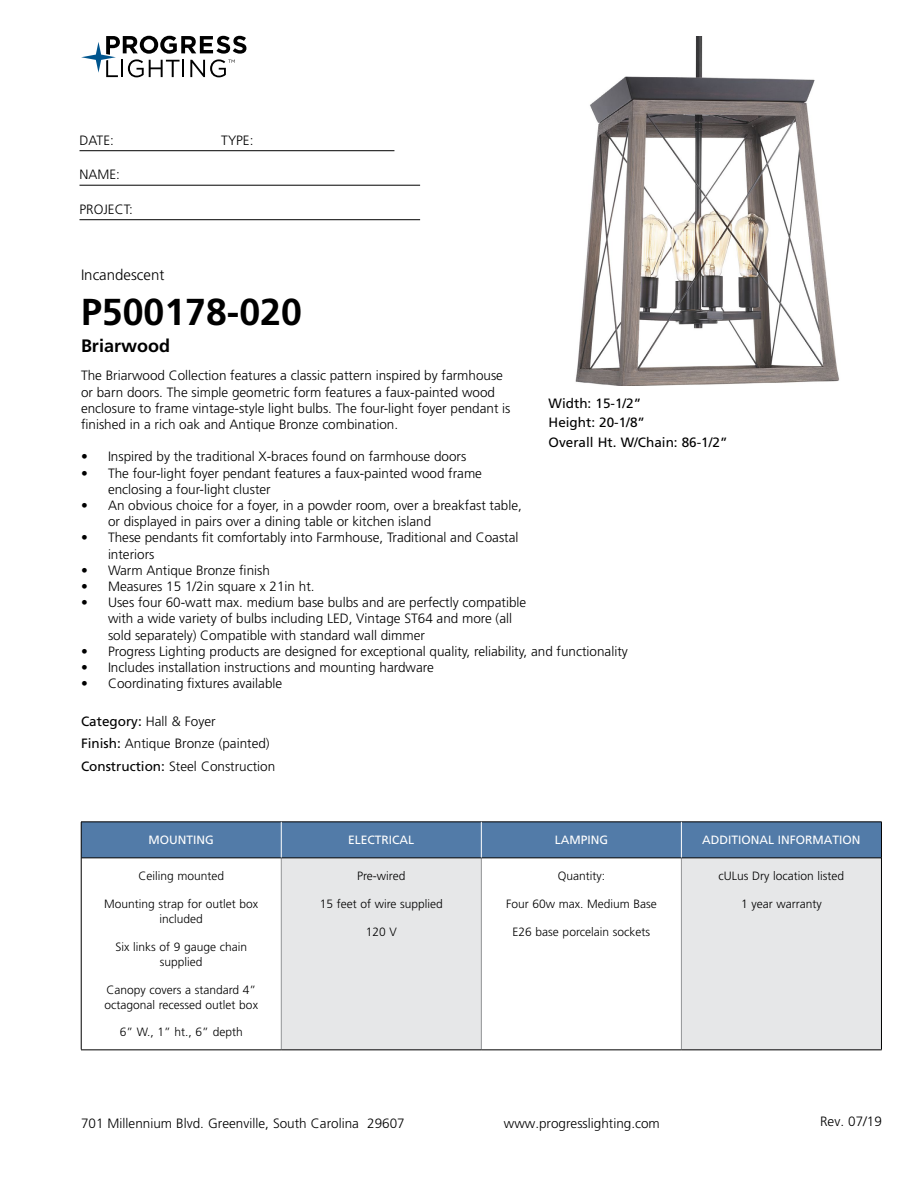
<style>
.page{position:relative;width:918px;height:1188px;background:#fff}
.page>*{position:absolute;margin:0;border:0;box-sizing:border-box;transform-origin:0 0}
.t1{font:700 37.5px "Frutiger LT Std";color:#000}
.t2{font:700 18px "Frutiger LT Std";color:#000}
.t3{font:300 15px "Frutiger LT Std";color:#000}
.t4{font:300 13.5px/16.2px "Frutiger LT Std";color:#000}
.t5{font:13.5px/19.5px "Frutiger LT Std";color:#000}
.t6{font:300 12px/15px "Frutiger LT Std";color:#000;text-align:center}
.t7{font:12px "Frutiger LT Std";color:#fff}
.s1{font-weight:400}
</style>
<div class="page">
<svg style="left:81px;top:36px;width:165px;height:41px"></svg>
<hr style="left:80px;top:150px;width:314px;height:1px;background:#000">
<hr style="left:80px;top:185px;width:340px;height:1px;background:#000">
<hr style="left:80px;top:219px;width:340px;height:1px;background:#000">
<div style="left:82px;top:823px;width:799px;height:34px;background:#527ba8"></div>
<div style="left:281px;top:858px;width:200px;height:192px;background:#e6e7e8"></div>
<div style="left:681px;top:858px;width:200px;height:192px;background:#e6e7e8"></div>
<hr style="left:281px;top:858px;width:1px;height:191px;background:#939598">
<hr style="left:481px;top:858px;width:1px;height:191px;background:#939598">
<hr style="left:681px;top:858px;width:1px;height:191px;background:#939598">
<hr style="left:81px;top:857px;width:200px;height:1px;background:#000">
<hr style="left:281px;top:857px;width:200px;height:1px;background:#000">
<hr style="left:481px;top:857px;width:200px;height:1px;background:#000">
<hr style="left:681px;top:857px;width:200px;height:1px;background:#000">
<hr style="left:81px;top:1049px;width:200px;height:1px;background:#000">
<hr style="left:281px;top:1049px;width:200px;height:1px;background:#000">
<hr style="left:481px;top:1049px;width:200px;height:1px;background:#000">
<hr style="left:681px;top:1049px;width:201px;height:1px;background:#000">
<hr style="left:81px;top:822px;width:200px;height:1px;background:#000">
<hr style="left:81px;top:822px;width:1px;height:36px;background:#000">
<hr style="left:281px;top:822px;width:200px;height:1px;background:#000">
<hr style="left:481px;top:822px;width:200px;height:1px;background:#000">
<hr style="left:681px;top:822px;width:201px;height:1px;background:#000">
<hr style="left:881px;top:822px;width:1px;height:36px;background:#000">
<hr style="left:81px;top:858px;width:1px;height:191px;background:#000">
<hr style="left:881px;top:858px;width:1px;height:191px;background:#000">
<hr style="left:281px;top:822px;width:1px;height:35px;background:#fff">
<hr style="left:681px;top:822px;width:1px;height:35px;background:#fff">
<hr style="left:481px;top:822px;width:1px;height:35px;background:#fff">
<img style="left:575px;top:36px;width:265px;height:349px">
<p class="t4" style="left:80px;top:132px;width:36px">DATE:</p>
<p class="t4" style="left:221px;top:132px;width:34px">TYPE:</p>
<p class="t4" style="left:80px;top:167px;width:42px">NAME:</p>
<p class="t4" style="left:80px;top:201px;width:55px">PROJECT:</p>
<p class="t3" style="left:81px;top:266px;width:85px">Incandescent</p>
<h1 class="t1" style="left:81px;top:290px;width:222px">P500178-020</h1>
<h2 class="t2" style="left:81px;top:335px;width:91px">Briarwood</h2>
<p class="t4" style="left:81px;top:368px;width:431px">The Briarwood Collection features a classic pattern inspired by farmhouse or barn doors. The simple geometric form features a faux-painted wood enclosure to frame vintage-style light bulbs. The four-light foyer pendant is finished in a rich oak and Antique Bronze combination.</p>
<p class="t4" style="left:81px;top:449px;width:387px">• Inspired by the traditional X-braces found on farmhouse doors</p>
<p class="t4" style="left:108px;top:465px;width:376px;text-indent:-27px">• The four-light foyer pendant features a faux-painted wood frame enclosing a four-light cluster</p>
<p class="t4" style="left:108px;top:497px;width:415px;text-indent:-27px">• An obvious choice for a foyer, in a powder room, over a breakfast table, or displayed in pairs over a dining table or kitchen island</p>
<p class="t4" style="left:108px;top:530px;width:412px;text-indent:-27px">• These pendants fit comfortably into Farmhouse, Traditional and Coastal interiors</p>
<p class="t4" style="left:81px;top:562px;width:191px">• Warm Antique Bronze finish</p>
<p class="t4" style="left:81px;top:578px;width:235px">• Measures 15 1/2in square x 21in ht.</p>
<p class="t4" style="left:108px;top:595px;width:420px;text-indent:-27px">• Uses four 60-watt max. medium base bulbs and are perfectly compatible with a wide variety of bulbs including LED, Vintage ST64 and more (all sold separately) Compatible with standard wall dimmer</p>
<p class="t4" style="left:81px;top:643px;width:548px">• Progress Lighting products are designed for exceptional quality, reliability, and functionality</p>
<p class="t4" style="left:81px;top:659px;width:354px">• Includes installation instructions and mounting hardware</p>
<p class="t4" style="left:81px;top:676px;width:203px">• Coordinating fixtures available</p>
<p class="t4" style="left:81px;top:710px;width:196px;line-height:22.5px"><span class="s1">Category:</span> Hall &amp; Foyer<br><span class="s1">Finish:</span> Antique Bronze (painted)<br><span class="s1">Construction:</span> Steel Construction</p>
<p class="t5" style="left:549px;top:393px;width:180px">Width: 15-1/2”<br>Height: 20-1/8”<br>Overall Ht. W/Chain: 86-1/2”</p>
<p class="t7" style="left:149px;top:833px;width:67px">MOUNTING</p>
<p class="t7" style="left:348px;top:833px;width:68px">ELECTRICAL</p>
<p class="t7" style="left:555px;top:833px;width:55px">LAMPING</p>
<p class="t7" style="left:702px;top:833px;width:160px">ADDITIONAL INFORMATION</p>
<p class="t6" style="left:138px;top:869px;width:87px">Ceiling mounted</p>
<p class="t6" style="left:104px;top:897px;width:156px">Mounting strap for outlet box included</p>
<p class="t6" style="left:115px;top:939px;width:133px">Six links of 9 gauge chain supplied</p>
<p class="t6" style="left:105px;top:982px;width:155px;text-align:left">Canopy covers a standard 4” octagonal recessed outlet box</p>
<p class="t6" style="left:120px;top:1025px;width:124px">6” W., 1” ht., 6” depth</p>
<p class="t6" style="left:357px;top:869px;width:50px">Pre-wired</p>
<p class="t6" style="left:320px;top:897px;width:125px">15 feet of wire supplied</p>
<p class="t6" style="left:366px;top:924px;width:33px">120 V</p>
<p class="t6" style="left:719px;top:869px;width:127px">cULus Dry location listed</p>
<p class="t6" style="left:741px;top:897px;width:82px">1 year warranty</p>
<p class="t6" style="left:558px;top:869px;width:49px">Quantity:</p>
<p class="t6" style="left:506px;top:897px;width:152px">Four 60w max. Medium Base</p>
<p class="t6" style="left:513px;top:924px;width:139px">E26 base porcelain sockets</p>
<p class="t4" style="left:81px;top:1115px;width:325px">701 Millennium Blvd. Greenville, South Carolina 29607</p>
<p class="t4" style="left:504px;top:1115px;width:158px">www.progresslighting.com</p>
<p class="t4" style="left:820px;top:1114px;width:63px">Rev. 07/19</p>
</div>
